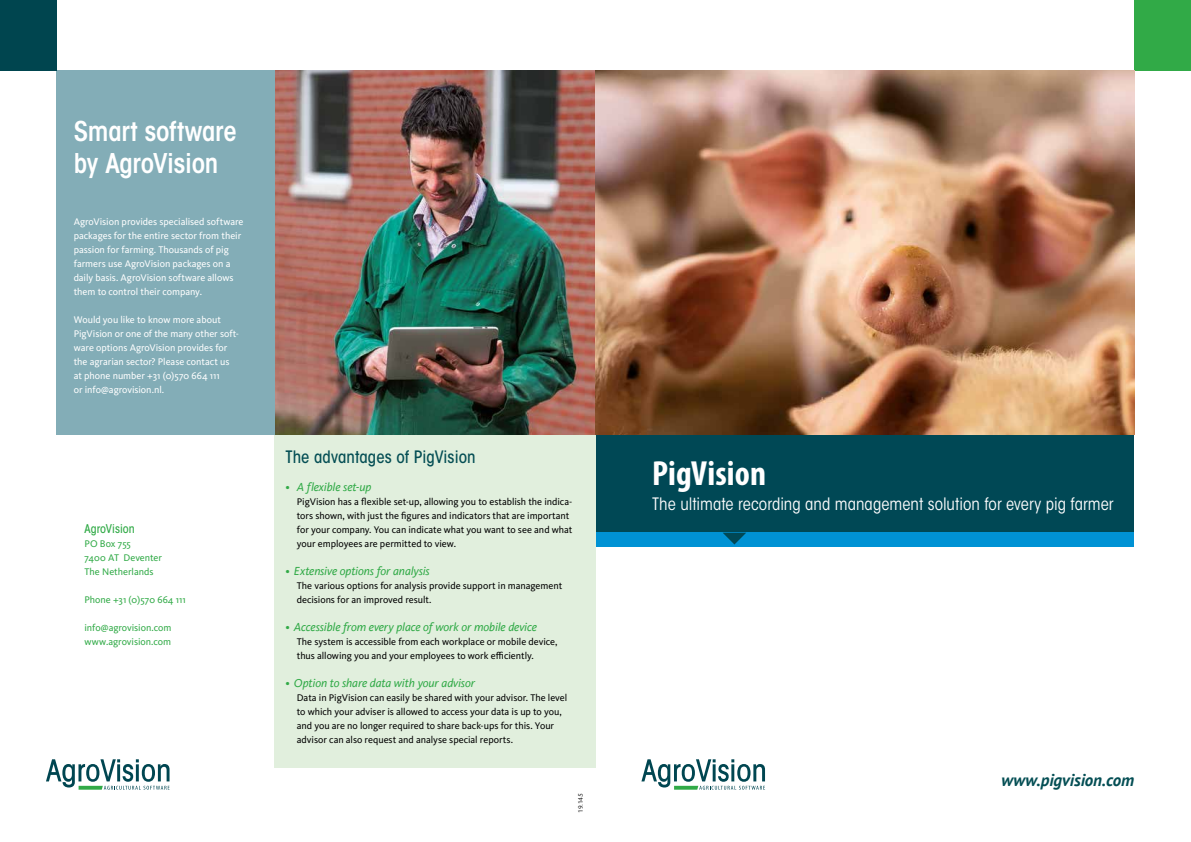
<style>
.page{position:relative;width:1191px;height:842px;background:#fff}
.page>*{position:absolute;margin:0;border:0;box-sizing:border-box;transform-origin:0 0}
.t1{font:700 condensed 35px "Myriad Pro";letter-spacing:.005em;color:#fff}
.t2{font:600 condensed 27px/32px "ITC Avant Garde Std";letter-spacing:-.01em;color:#fff}
.t3{font:condensed 17px "ITC Avant Garde Std";color:#fff}
.t4{font:500 condensed 17px "ITC Avant Garde Std";color:#044e54}
.t5{font:italic 700 17px "PT Sans";letter-spacing:-.005em;color:#044e54}
.t6{font:italic 12px "Kievit";letter-spacing:-.015em;color:#31aa47}
.t7{font:500 condensed 12px "ITC Avant Garde Std";letter-spacing:.005em;color:#31aa47}
.t8{font:10px/14px "Kievit OT";letter-spacing:-.005em;color:#000}
.t9{font:10px/14px "Kievit OT";letter-spacing:-.005em;color:#fff}
.t10{font:10px/14px "Kievit OT";letter-spacing:-.005em;color:#31aa47}
.t11{font:7px "Legacy Sans";color:#000}
</style>
<div class="page">
<svg style="left:641px;top:759px;width:124px;height:31px"></svg>
<svg style="left:46px;top:759px;width:124px;height:31px"></svg>
<div style="left:57px;top:71px;width:218px;height:364px;background:#83adb7"></div>
<div style="left:0;top:0;width:57px;height:71px;background:#00454f"></div>
<img style="left:275px;top:71px;width:320px;height:364px">
<div style="left:1134px;top:0;width:57px;height:71px;background:#31aa47"></div>
<div style="left:595px;top:435px;width:539px;height:98px;background:#004855"></div>
<div style="left:595px;top:533px;width:539px;height:14px;background:#0092d4"></div>
<svg style="left:723px;top:533px;width:23px;height:11px"></svg>
<img style="left:595px;top:71px;width:539px;height:364px">
<div style="left:274px;top:435px;width:321px;height:332px;background:#e1efdd"></div>
<h2 class="t2" style="left:74px;top:115px;width:164px">Smart software by AgroVision</h2>
<p class="t9" style="left:74px;top:214px;width:171px">AgroVision provides specialised software packages for the entire sector from their passion for farming. Thousands of pig farmers use AgroVision packages on a daily basis. AgroVision software allows them to control their company.</p>
<p class="t9" style="left:74px;top:312px;width:167px">Would you like to know more about PigVision or one of the many other soft&shy;ware options AgroVision provides for the agrarian sector? Please contact us at phone number +31 (0)570 664 111<br>or info@agrovision.nl.</p>
<p class="t7" style="left:84px;top:521px;width:52px">AgroVision</p>
<p class="t10" style="left:84px;top:536px;width:79px">PO Box 755<br>7400 AT Deventer<br>The Netherlands</p>
<p class="t10" style="left:84px;top:592px;width:103px">Phone +31 (0)570 664 111</p>
<p class="t10" style="left:84px;top:620px;width:88px">info@agrovision.com www.agrovision.com</p>
<h3 class="t4" style="left:285px;top:446px;width:192px">The advantages of PigVision</h3>
<p class="t6" style="left:285px;top:480px;width:87px">• A flexible set-up</p>
<p class="t8" style="left:297px;top:494px;width:277px">PigVision has a flexible set-up, allowing you to establish the indica&shy;tors shown, with just the figures and indicators that are important for your company. You can indicate what you want to see and what your employees are permitted to view.</p>
<p class="t6" style="left:285px;top:564px;width:146px">• Extensive options for analysis</p>
<p class="t8" style="left:297px;top:578px;width:267px">The various options for analysis provide support in management decisions for an improved result.</p>
<p class="t6" style="left:285px;top:620px;width:253px">• Accessible from every place of work or mobile device</p>
<p class="t8" style="left:297px;top:634px;width:262px">The system is accessible from each workplace or mobile device, thus allowing you and your employees to work efficiently.</p>
<p class="t6" style="left:285px;top:676px;width:191px">• Option to share data with your advisor</p>
<p class="t8" style="left:297px;top:690px;width:272px">Data in PigVision can easily be shared with your advisor. The level to which your adviser is allowed to access your data is up to you, and you are no longer required to share back-ups for this. Your advisor can also request and analyse special reports.</p>
<p class="t11" style="left:577px;top:813px;width:21px;rotate:-90deg">19.145</p>
<h1 class="t1" style="left:652px;top:451px;width:115px">PigVision</h1>
<h3 class="t3" style="left:652px;top:493px;width:463px">The ultimate recording and management solution for every pig farmer</h3>
<h3 class="t5" style="left:1001px;top:768px;width:134px">www.pigvision.com</h3>
</div>
